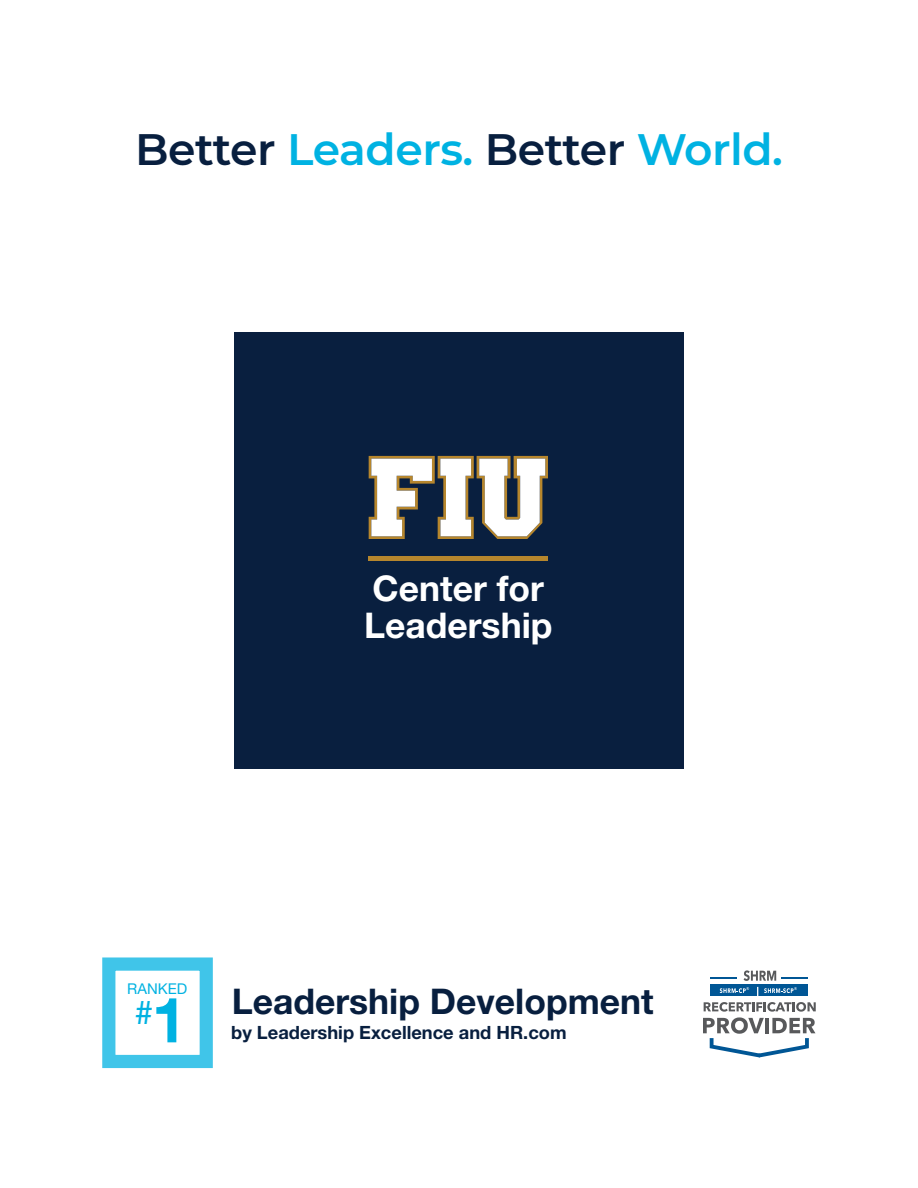
<style>
.page{position:relative;width:918px;height:1188px;background:#fff}
.page>*{position:absolute;margin:0;border:0;box-sizing:border-box;transform-origin:0 0}
.t1{font:600 44.1px "Montserrat";letter-spacing:-.01em;color:#00b2e2}
.t2{font:700 35.4px "Helvetica Neue LT Std";color:#081f3f}
.t3{font:700 35.4px/36.6px "Helvetica Neue LT Std";color:#fff}
.t4{font:italic 33px "Helvetica Neue LT Std";color:#00b2e2}
.t5{font:700 18.3px "Helvetica Neue LT Std";color:#081f3f}
.t6{font:14.85px "Helvetica Neue LT Std";color:#00b2e2}
.s1{color:#081f3f}
.s2{font-weight:700;font-style:normal;font-size:62.85px}
</style>
<div class="page">
<div style="left:234px;top:332px;width:450px;height:437px;background:#091f3f"></div>
<div style="left:369px;top:556px;width:179px;height:5px;background:#b6862d"></div>
<svg style="left:369px;top:456px;width:179px;height:83px"></svg>
<div style="left:710px;top:984px;width:98px;height:12px;background:#005695"></div>
<svg style="left:710px;top:977px;width:26px;height:1px"></svg>
<svg style="left:744px;top:970px;width:64px;height:11px"></svg>
<svg style="left:703px;top:1002px;width:113px;height:55px"></svg>
<svg style="left:720px;top:987px;width:29px;height:6px"></svg>
<svg style="left:764px;top:987px;width:33px;height:6px"></svg>
<h1 class="t1" style="left:135px;top:119px;width:649px"><span class="s1">Better</span> Leaders. <span class="s1">Better</span> World.</h1>
<h2 class="t3" style="left:364px;top:570px;width:190px">Center for<br>Leadership</h2>
<p class="t6" style="left:127px;top:980px;width:62px">RANKED</p>
<h3 class="t4" style="left:135px;top:992px;width:53px">#<span class="s2">1</span></h3>
<h2 class="t2" style="left:232px;top:979px;width:423px">Leadership Development</h2>
<p class="t5" style="left:231px;top:1021px;width:337px">by Leadership Excellence and HR.com</p>
</div>
